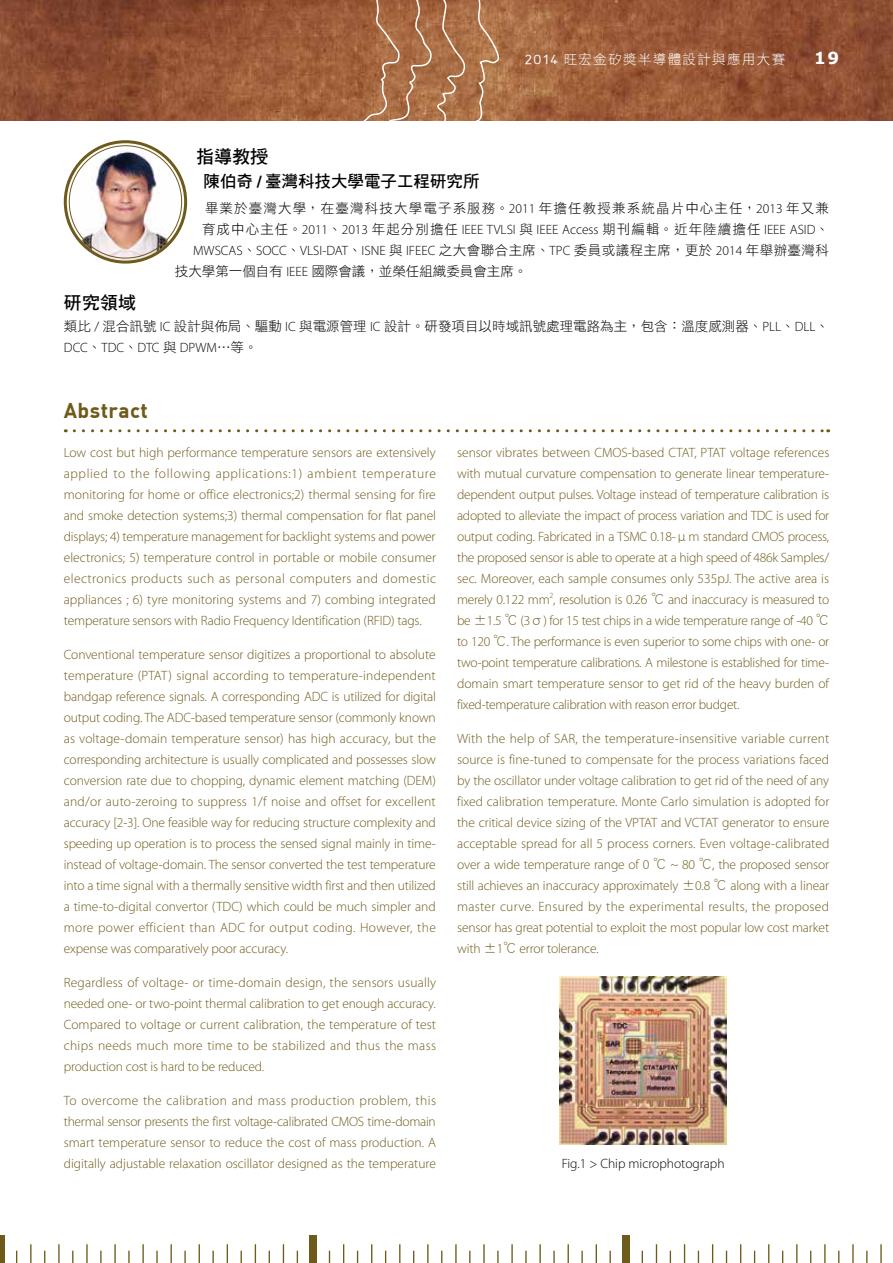
<style>
.page{position:relative;width:893px;height:1263px;background:#fff}
.page>*{position:absolute;margin:0;border:0;box-sizing:border-box;transform-origin:0 0}
.t1{font:700 21px "DIN Alternate";letter-spacing:.02em;color:#6e5a1a}
.t2{font:18px "DF Hei Std W7";color:#000}
.t3{font:16.5px "DF Hei Std W7";color:#000}
.t4{font:700 16.5px "Verdana";color:#fff}
.t5{font:300 13.5px/21px "Myriad Pro";letter-spacing:-.01em;color:#6e5a1a;text-align:justify}
.t6{font:300 13.5px/21px "Myriad Pro";color:#000;text-align:right}
.t7{font:13.5px "DF Hei Std W3";color:#000}
.t8{font:13.5px "DF Hei Std W3";letter-spacing:.085em;color:#000}
.t9{font:13.5px "DF Hei Std W3";letter-spacing:.1em;color:#fff}
.t10{font:300 7.8px "Myriad Pro";color:#6e5a1a}
.s1{font-family:"Anomoly"}
.s2{font-family:"Myriad Pro";font-weight:700}
.s3{font-family:"Myriad Pro";font-weight:300}
.s4{font-family:"DF Hei Std W3";font-weight:400}
</style>
<div class="page">
<img style="left:0;top:0;width:893px;height:121px">
<svg style="left:340px;top:0;width:161px;height:121px"></svg>
<img style="left:560px;top:977px;width:167px;height:167px">
<svg style="left:74px;top:429px;width:755px;height:3px"></svg>
<img style="left:67px;top:143px;width:117px;height:118px;border-radius:59px">
<div style="left:64px;top:140px;width:123px;height:124px;border:3px solid #6e5a1a;border-radius:50%"></div>
<svg style="left:283px;top:1244px;width:1px;height:19px"></svg>
<svg style="left:255px;top:1244px;width:1px;height:19px"></svg>
<svg style="left:227px;top:1244px;width:1px;height:19px"></svg>
<svg style="left:199px;top:1244px;width:1px;height:19px"></svg>
<svg style="left:171px;top:1244px;width:1px;height:19px"></svg>
<svg style="left:142px;top:1244px;width:2px;height:19px"></svg>
<svg style="left:114px;top:1244px;width:2px;height:19px"></svg>
<svg style="left:86px;top:1244px;width:2px;height:19px"></svg>
<svg style="left:58px;top:1244px;width:2px;height:19px"></svg>
<svg style="left:30px;top:1244px;width:2px;height:19px"></svg>
<svg style="left:297px;top:1251px;width:1px;height:12px"></svg>
<svg style="left:269px;top:1251px;width:1px;height:12px"></svg>
<svg style="left:241px;top:1251px;width:1px;height:12px"></svg>
<svg style="left:212px;top:1251px;width:2px;height:12px"></svg>
<svg style="left:184px;top:1251px;width:2px;height:12px"></svg>
<svg style="left:156px;top:1251px;width:2px;height:12px"></svg>
<svg style="left:128px;top:1251px;width:2px;height:12px"></svg>
<svg style="left:100px;top:1251px;width:2px;height:12px"></svg>
<svg style="left:72px;top:1251px;width:1px;height:12px"></svg>
<svg style="left:44px;top:1251px;width:1px;height:12px"></svg>
<svg style="left:16px;top:1251px;width:1px;height:12px"></svg>
<hr style="left:310px;top:1235px;width:3px;height:28px;background:#6e5a1a">
<hr style="left:0;top:1235px;width:4px;height:28px;background:#6e5a1a">
<svg style="left:596px;top:1244px;width:1px;height:19px"></svg>
<svg style="left:568px;top:1244px;width:1px;height:19px"></svg>
<svg style="left:539px;top:1244px;width:2px;height:19px"></svg>
<svg style="left:511px;top:1244px;width:2px;height:19px"></svg>
<svg style="left:483px;top:1244px;width:2px;height:19px"></svg>
<svg style="left:455px;top:1244px;width:2px;height:19px"></svg>
<svg style="left:427px;top:1244px;width:2px;height:19px"></svg>
<svg style="left:399px;top:1244px;width:1px;height:19px"></svg>
<svg style="left:371px;top:1244px;width:1px;height:19px"></svg>
<svg style="left:343px;top:1244px;width:1px;height:19px"></svg>
<svg style="left:609px;top:1251px;width:2px;height:12px"></svg>
<svg style="left:581px;top:1251px;width:2px;height:12px"></svg>
<svg style="left:553px;top:1251px;width:2px;height:12px"></svg>
<svg style="left:525px;top:1251px;width:2px;height:12px"></svg>
<svg style="left:497px;top:1251px;width:2px;height:12px"></svg>
<svg style="left:469px;top:1251px;width:1px;height:12px"></svg>
<svg style="left:441px;top:1251px;width:1px;height:12px"></svg>
<svg style="left:413px;top:1251px;width:1px;height:12px"></svg>
<svg style="left:385px;top:1251px;width:1px;height:12px"></svg>
<svg style="left:357px;top:1251px;width:1px;height:12px"></svg>
<svg style="left:329px;top:1251px;width:1px;height:12px"></svg>
<hr style="left:623px;top:1235px;width:3px;height:28px;background:#6e5a1a">
<hr style="left:313px;top:1235px;width:4px;height:28px;background:#6e5a1a">
<svg style="left:880px;top:1244px;width:2px;height:19px"></svg>
<svg style="left:852px;top:1244px;width:2px;height:19px"></svg>
<svg style="left:824px;top:1244px;width:2px;height:19px"></svg>
<svg style="left:796px;top:1244px;width:1px;height:19px"></svg>
<svg style="left:768px;top:1244px;width:1px;height:19px"></svg>
<svg style="left:740px;top:1244px;width:1px;height:19px"></svg>
<svg style="left:712px;top:1244px;width:1px;height:19px"></svg>
<svg style="left:684px;top:1244px;width:1px;height:19px"></svg>
<svg style="left:656px;top:1244px;width:1px;height:19px"></svg>
<svg style="left:866px;top:1251px;width:1px;height:12px"></svg>
<svg style="left:838px;top:1251px;width:1px;height:12px"></svg>
<svg style="left:810px;top:1251px;width:1px;height:12px"></svg>
<svg style="left:782px;top:1251px;width:1px;height:12px"></svg>
<svg style="left:754px;top:1251px;width:1px;height:12px"></svg>
<svg style="left:726px;top:1251px;width:1px;height:12px"></svg>
<svg style="left:698px;top:1251px;width:1px;height:12px"></svg>
<svg style="left:670px;top:1251px;width:1px;height:12px"></svg>
<svg style="left:642px;top:1251px;width:1px;height:12px"></svg>
<hr style="left:626px;top:1235px;width:4px;height:28px;background:#6e5a1a">
<p class="t9" style="left:525px;top:52px;width:262px"><span class="s1">2014</span> 旺宏金矽獎半導體設計與應用大賽</p>
<p class="t4" style="left:814px;top:47px;width:27px">19</p>
<h2 class="t2" style="left:196px;top:147px;width:73px">指導教授</h2>
<p class="t3" style="left:203px;top:172px;width:278px">陳伯奇 <span class="s2">/</span> 臺灣科技大學電子工程研究所</p>
<p class="t8" style="left:205px;top:201px;width:625px">畢業於臺灣大學，在臺灣科技大學電子系服務。<span class="s3">2011</span> 年擔任教授兼系統晶片中心主任，<span class="s3">2013</span> 年又兼</p>
<p class="t6" style="left:193px;top:219px;width:637px"><span class="s4">育成中心主任。</span>2011<span class="s4">、</span>2013 <span class="s4">年起分別擔任</span> IEEE TVLSI <span class="s4">與</span> IEEE Access <span class="s4">期刊編輯。近年陸續擔任</span> IEEE ASID<span class="s4">、<br></span>MWSCAS<span class="s4">、</span>SOCC<span class="s4">、</span>VLSI-DAT<span class="s4">、</span>ISNE <span class="s4">與</span> IFEEC <span class="s4">之大會聯合主席、</span>TPC <span class="s4">委員或議程主席，更於</span> 2014 <span class="s4">年舉辦臺灣科</span></p>
<p class="t7" style="left:175px;top:264px;width:354px">技大學第一個自有 <span class="s3">IEEE</span> 國際會議，並榮任組織委員會主席。</p>
<h2 class="t2" style="left:64px;top:293px;width:73px">研究領域</h2>
<p class="t7" style="left:64px;top:319px;width:766px">類比 <span class="s3">/</span> 混合訊號 <span class="s3">IC</span> 設計與佈局、驅動 <span class="s3">IC</span> 與電源管理 <span class="s3">IC</span> 設計。研發項目以時域訊號處理電路為主，包含：溫度感測器、<span class="s3">PLL</span>、<span class="s3">DLL</span>、</p>
<p class="t6" style="left:64px;top:337px;width:195px">DCC<span class="s4">、</span>TDC<span class="s4">、</span>DTC <span class="s4">與</span> DPWM<span class="s4">⋯等。</span></p>
<h1 class="t1" style="left:64px;top:397px;width:86px">Abstract</h1>
<p class="t5" style="left:64px;top:442px;width:374px">Low cost but high performance temperature sensors are extensively applied to the following applications:1) ambient temperature monitoring for home or office electronics;2) thermal sensing for fire and smoke detection systems;3) thermal compensation for flat panel displays; 4) temperature management for backlight systems and power electronics; 5) temperature control in portable or mobile consumer electronics products such as personal computers and domestic appliances ; 6) tyre monitoring systems and 7) combing integrated temperature sensors with Radio Frequency Identification (RFID) tags.</p>
<p class="t5" style="left:64px;top:644px;width:374px">Conventional temperature sensor digitizes a proportional to absolute temperature (PTAT) signal according to temperature-independent bandgap reference signals. A corresponding ADC is utilized for digital output coding. The ADC-based temperature sensor (commonly known as voltage-domain temperature sensor) has high accuracy, but the corresponding architecture is usually complicated and possesses slow conversion rate due to chopping, dynamic element matching (DEM) and/or auto-zeroing to suppress 1/f noise and offset for excellent accuracy [2-3]. One feasible way for reducing structure complexity and speeding up operation is to process the sensed signal mainly in time&shy;instead of voltage-domain. The sensor converted the test temperature into a time signal with a thermally sensitive width first and then utilized a time-to-digital convertor (TDC) which could be much simpler and more power efficient than ADC for output coding. However, the expense was comparatively poor accuracy.</p>
<p class="t5" style="left:64px;top:971px;width:374px">Regardless of voltage- or time-domain design, the sensors usually needed one- or two-point thermal calibration to get enough accuracy.<br>Compared to voltage or current calibration, the temperature of test chips needs much more time to be stabilized and thus the mass production cost is hard to be reduced.</p>
<p class="t5" style="left:64px;top:1089px;width:374px">To overcome the calibration and mass production problem, this thermal sensor presents the first voltage-calibrated CMOS time-domain smart temperature sensor to reduce the cost of mass production. A digitally adjustable relaxation oscillator designed as the temperature</p>
<p class="t5" style="left:457px;top:442px;width:374px">sensor vibrates between CMOS-based CTAT, PTAT voltage references with mutual curvature compensation to generate linear temperature&shy;dependent output pulses. Voltage instead of temperature calibration is adopted to alleviate the impact of process variation and TDC is used for output coding. Fabricated in a TSMC 0.18-<span class="s4">μ</span>m standard CMOS process, the proposed sensor is able to operate at a high speed of 486k Samples/ sec. Moreover, each sample consumes only 535pJ. The active area is merely 0.122 mm , resolution is 0.26 <span class="s4">℃</span> and inaccuracy is measured to</p>
<p class="t10" style="left:549px;top:590px;width:5px">2</p>
<p class="t5" style="left:457px;top:610px;width:374px">be <span class="s4">±</span>1.5 <span class="s4">℃</span> (3<span class="s4">σ</span>) for 15 test chips in a wide temperature range of -40 <span class="s4">℃ </span>to 120 <span class="s4">℃</span>. The performance is even superior to some chips with one- or two-point temperature calibrations. A milestone is established for time&shy;domain smart temperature sensor to get rid of the heavy burden of fixed-temperature calibration with reason error budget.</p>
<p class="t5" style="left:457px;top:728px;width:374px">With the help of SAR, the temperature-insensitive variable current source is fine-tuned to compensate for the process variations faced by the oscillator under voltage calibration to get rid of the need of any fixed calibration temperature. Monte Carlo simulation is adopted for the critical device sizing of the VPTAT and VCTAT generator to ensure acceptable spread for all 5 process corners. Even voltage-calibrated over a wide temperature range of 0 <span class="s4">℃</span> ~ 80 <span class="s4">℃</span>, the proposed sensor still achieves an inaccuracy approximately <span class="s4">±</span>0.8 <span class="s4">℃</span> along with a linear master curve. Ensured by the experimental results, the proposed sensor has great potential to exploit the most popular low cost market with <span class="s4">±</span>1<span class="s4">℃</span> error tolerance.</p>
<p class="t6" style="left:562px;top:1153px;width:164px">Fig.1 &gt; Chip microphotograph</p>
</div>
